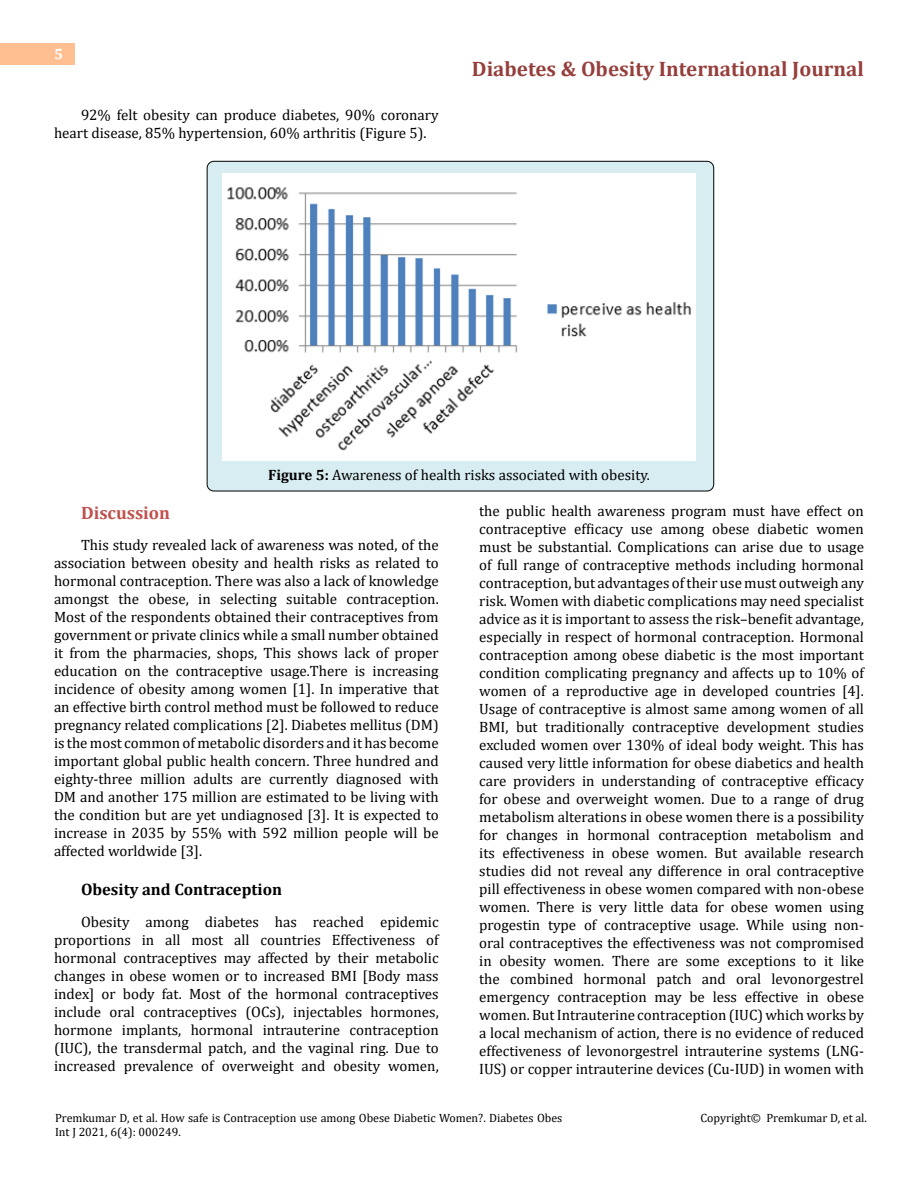
<style>
.page{position:relative;width:918px;height:1188px;background:#fff}
.page>*{position:absolute;margin:0;border:0;box-sizing:border-box;transform-origin:0 0}
.t1{font:700 21px "Cambria";color:#953f3c}
.t2{font:700 18px "Cambria";color:#c0504d}
.t3{font:700 16.5px "Cambria";color:#000}
.t4{font:15px/18px "Cambria";color:#000;text-align:justify}
.t5{font:700 15px "Cambria";color:#fff}
.t6{font:12px/14.4px "Cambria";color:#000}
.s1{font-weight:700}
</style>
<div class="page">
<div style="left:0;top:43px;width:75px;height:21px;background:#ffbf91"></div>
<div style="left:207px;top:161px;width:507px;height:330px;background:#d8edf2;border-radius:7px"></div>
<img style="left:223px;top:174px;width:472px;height:287px">
<p class="t5" style="left:54px;top:44px;width:10px">5</p>
<p class="t4" style="left:54px;top:105px;width:386px;text-indent:27px">92% felt obesity can produce diabetes, 90% coronary heart disease, 85% hypertension, 60% arthritis (Figure 5).</p>
<h1 class="t1" style="left:472px;top:54px;width:394px">Diabetes &amp; Obesity International Journal</h1>
<p class="t4" style="left:268px;top:465px;width:383px"><span class="s1">Figure 5:</span> Awareness of health risks associated with obesity.</p>
<p class="t2" style="left:81px;top:500px;width:91px">Discussion</p>
<p class="t4" style="left:54px;top:536px;width:386px;text-indent:27px">This study revealed lack of awareness was noted, of the association between obesity and health risks as related to hormonal contraception. There was also a lack of knowledge amongst the obese, in selecting suitable contraception.<br>Most of the respondents obtained their contraceptives from government or private clinics while a small number obtained it from the pharmacies, shops, This shows lack of proper education on the contraceptive usage.There is increasing incidence of obesity among women [1]. In imperative that an effective birth control method must be followed to reduce pregnancy related complications [2]. Diabetes mellitus (DM) is the most common of metabolic disorders and it has become important global public health concern. Three hundred and eighty-three million adults are currently diagnosed with DM and another 175 million are estimated to be living with the condition but are yet undiagnosed [3]. It is expected to increase in 2035 by 55% with 592 million people will be affected worldwide [3].</p>
<p class="t3" style="left:81px;top:878px;width:203px">Obesity and Contraception</p>
<p class="t4" style="left:54px;top:912px;width:386px;text-indent:27px">Obesity among diabetes has reached epidemic proportions in all most all countries Effectiveness of hormonal contraceptives may affected by their metabolic changes in obese women or to increased BMI [Body mass index] or body fat. Most of the hormonal contraceptives include oral contraceptives (OCs), injectables hormones, hormone implants, hormonal intrauterine contraception (IUC), the transdermal patch, and the vaginal ring. Due to increased prevalence of overweight and obesity women,</p>
<p class="t4" style="left:479px;top:501px;width:386px">the public health awareness program must have effect on contraceptive efficacy use among obese diabetic women must be substantial. Complications can arise due to usage of full range of contraceptive methods including hormonal contraception, but advantages of their use must outweigh any risk. Women with diabetic complications may need specialist advice as it is important to assess the risk–benefit advantage, especially in respect of hormonal contraception. Hormonal contraception among obese diabetic is the most important condition complicating pregnancy and affects up to 10% of women of a reproductive age in developed countries [4].<br>Usage of contraceptive is almost same among women of all BMI, but traditionally contraceptive development studies excluded women over 130% of ideal body weight. This has caused very little information for obese diabetics and health care providers in understanding of contraceptive efficacy for obese and overweight women. Due to a range of drug metabolism alterations in obese women there is a possibility for changes in hormonal contraception metabolism and its effectiveness in obese women. But available research studies did not reveal any difference in oral contraceptive pill effectiveness in obese women compared with non-obese women. There is very little data for obese women using progestin type of contraceptive usage. While using non&shy;oral contraceptives the effectiveness was not compromised in obesity women. There are some exceptions to it like the combined hormonal patch and oral levonorgestrel emergency contraception may be less effective in obese women. But Intrauterine contraception (IUC) which works by a local mechanism of action, there is no evidence of reduced effectiveness of levonorgestrel intrauterine systems (LNG-IUS) or copper intrauterine devices (Cu-IUD) in women with</p>
<p class="t6" style="left:55px;top:1111px;width:509px">Premkumar D, et al. How safe is Contraception use among Obese Diabetic Women?. Diabetes Obes<br>Int J 2021, 6(4): 000249.</p>
<p class="t6" style="left:700px;top:1111px;width:168px">Copyright© Premkumar D, et al.</p>
</div>
